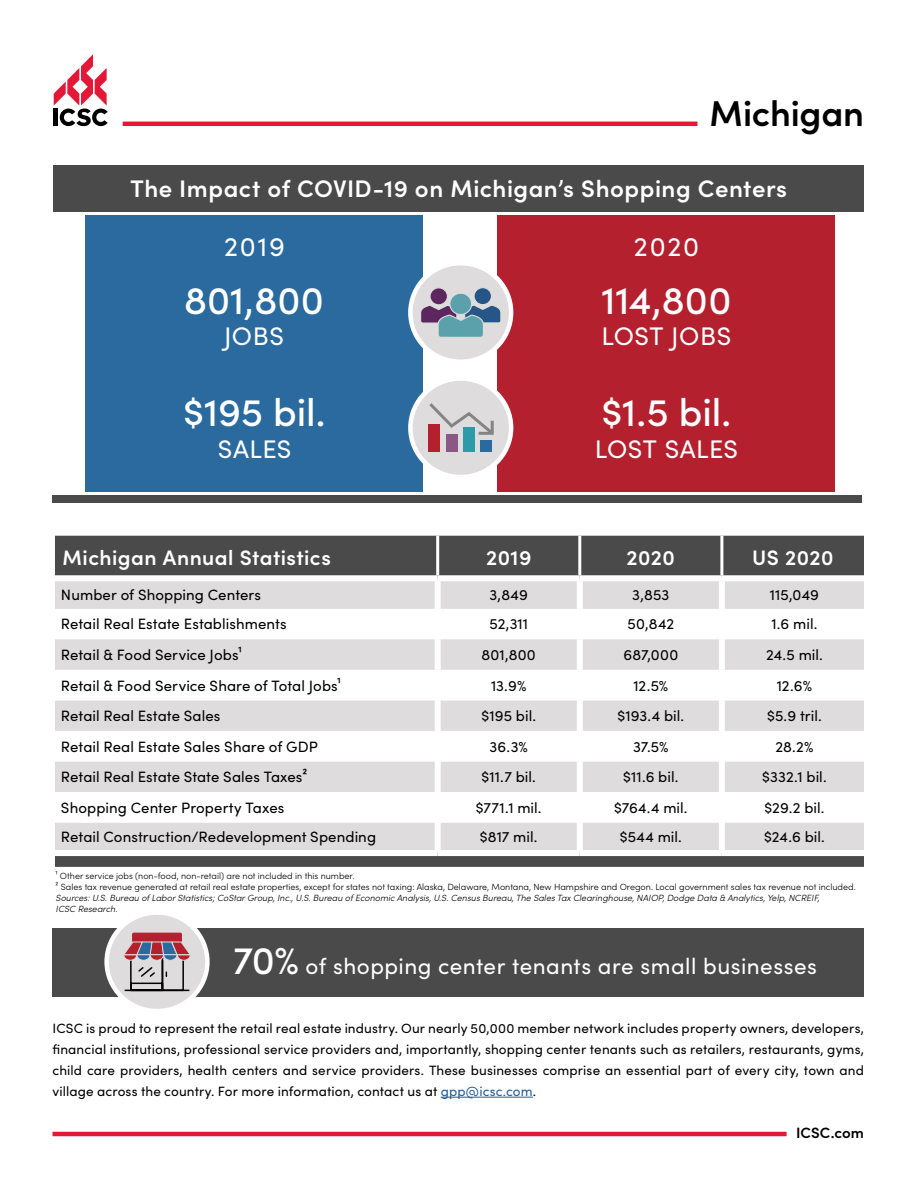
<style>
.page{position:relative;width:918px;height:1188px;background:#fff}
.page>*{position:absolute;margin:0;border:0;box-sizing:border-box;transform-origin:0 0}
.t1{font:500 39px "Sofia Pro";color:#fff}
.t2{font:600 36px "Sofia Pro";letter-spacing:-.005em;color:#000}
.t3{font:27px "Sofia Pro";letter-spacing:.065em;color:#fff}
.t4{font:25.5px "Sofia Pro";letter-spacing:.02em;color:#fff}
.t5{font:600 24px "Sofia Pro";letter-spacing:.02em;color:#fff}
.t6{font:22.5px "Sofia Pro";letter-spacing:.02em;color:#fff}
.t7{font:600 21px "Sofia Pro";letter-spacing:.02em;color:#fff}
.t8{font:15px "Sofia Pro";letter-spacing:.005em;color:#000}
.t9{font:600 15px "Sofia Pro";letter-spacing:.005em;color:#000}
.t10{font:13.5px/21px "Sofia Pro";letter-spacing:.01em;color:#000;text-align:justify}
.t11{font:300 9px/10.8px "Sofia Pro";color:#000}
.t12{font:italic 300 9px/10.8px "Sofia Pro";color:#000}
.s1{font-weight:500;font-size:39px}
.s2{color:#215e9e}
</style>
<div class="page">
<div style="left:52px;top:929px;width:812px;height:68px;background:#4a4a4b"></div>
<hr style="left:441px;top:1097px;width:92px;height:1px;background:#215e9e">
<div style="left:107px;top:913px;width:100px;height:98px;background:#dedcdc;border-radius:50%"></div>
<div style="left:104px;top:910px;width:106px;height:103px;border:4px solid #fff;border-radius:50%"></div>
<div style="left:133px;top:933px;width:48px;height:9px;background:#b5202e"></div>
<div style="left:132px;top:933px;width:50px;height:9px;border:1px solid #b5202e"></div>
<svg style="left:123px;top:942px;width:67px;height:50px"></svg>
<div style="left:55px;top:536px;width:809px;height:331px;background:#4a4a4b"></div>
<svg style="left:55px;top:581px;width:809px;height:269px;fill:#dedcdc"></svg>
<svg style="left:55px;top:670px;width:809px;height:153px"></svg>
<div style="left:435px;top:581px;width:6px;height:28px;background:#fff"></div>
<div style="left:577px;top:581px;width:6px;height:28px;background:#fff"></div>
<div style="left:435px;top:609px;width:6px;height:30px;background:#fff"></div>
<div style="left:577px;top:609px;width:6px;height:30px;background:#fff"></div>
<div style="left:435px;top:639px;width:6px;height:31px;background:#fff"></div>
<div style="left:577px;top:639px;width:6px;height:31px;background:#fff"></div>
<div style="left:435px;top:670px;width:6px;height:30px;background:#fff"></div>
<div style="left:577px;top:670px;width:6px;height:30px;background:#fff"></div>
<div style="left:435px;top:700px;width:6px;height:31px;background:#fff"></div>
<div style="left:577px;top:700px;width:6px;height:31px;background:#fff"></div>
<div style="left:435px;top:731px;width:6px;height:30px;background:#fff"></div>
<div style="left:577px;top:731px;width:6px;height:30px;background:#fff"></div>
<div style="left:435px;top:761px;width:6px;height:31px;background:#fff"></div>
<div style="left:577px;top:761px;width:6px;height:31px;background:#fff"></div>
<div style="left:435px;top:792px;width:6px;height:31px;background:#fff"></div>
<div style="left:577px;top:792px;width:6px;height:31px;background:#fff"></div>
<div style="left:435px;top:823px;width:6px;height:27px;background:#fff"></div>
<div style="left:577px;top:823px;width:6px;height:27px;background:#fff"></div>
<div style="left:719px;top:581px;width:6px;height:28px;background:#fff"></div>
<div style="left:719px;top:609px;width:6px;height:30px;background:#fff"></div>
<div style="left:719px;top:639px;width:6px;height:31px;background:#fff"></div>
<div style="left:719px;top:670px;width:6px;height:30px;background:#fff"></div>
<div style="left:719px;top:700px;width:6px;height:31px;background:#fff"></div>
<div style="left:719px;top:731px;width:6px;height:30px;background:#fff"></div>
<div style="left:719px;top:761px;width:6px;height:31px;background:#fff"></div>
<div style="left:719px;top:792px;width:6px;height:31px;background:#fff"></div>
<div style="left:719px;top:823px;width:6px;height:27px;background:#fff"></div>
<hr style="left:436px;top:536px;width:3px;height:39px;background:#fff">
<hr style="left:578px;top:536px;width:3px;height:39px;background:#fff">
<hr style="left:720px;top:536px;width:3px;height:39px;background:#fff">
<div style="left:55px;top:575px;width:383px;height:6px;background:#fff"></div>
<div style="left:438px;top:575px;width:142px;height:6px;background:#fff"></div>
<div style="left:580px;top:575px;width:142px;height:6px;background:#fff"></div>
<div style="left:722px;top:575px;width:142px;height:6px;background:#fff"></div>
<div style="left:55px;top:850px;width:383px;height:6px;background:#fff"></div>
<div style="left:438px;top:850px;width:142px;height:6px;background:#fff"></div>
<div style="left:580px;top:850px;width:142px;height:6px;background:#fff"></div>
<div style="left:722px;top:850px;width:142px;height:6px;background:#fff"></div>
<div style="left:52px;top:495px;width:810px;height:8px;background:#4a4a4b"></div>
<div style="left:85px;top:215px;width:338px;height:276px;background:#2a6a9e"></div>
<div style="left:498px;top:215px;width:337px;height:276px;background:#b5202e"></div>
<div style="left:410px;top:263px;width:101px;height:99px;background:#dedcdc;border-radius:50%"></div>
<div style="left:408px;top:261px;width:105px;height:103px;border:4px solid #fff;border-radius:50%"></div>
<div style="left:429px;top:287px;width:19px;height:18px;background:#5c265f;border:1px solid #dedcdc;border-radius:50%"></div>
<div style="left:473px;top:287px;width:19px;height:18px;background:#255687;border:1px solid #dedcdc;border-radius:50%"></div>
<div style="left:449px;top:293px;width:23px;height:22px;background:#5aa1ac;border:1px solid #dedcdc;border-radius:50%"></div>
<svg style="left:419px;top:304px;width:83px;height:35px"></svg>
<div style="left:410px;top:379px;width:101px;height:98px;background:#dedcdc;border-radius:50%"></div>
<div style="left:408px;top:376px;width:105px;height:103px;border:4px solid #fff;border-radius:50%"></div>
<div style="left:481px;top:440px;width:11px;height:12px;background:#2a6a9e"></div>
<div style="left:463px;top:428px;width:12px;height:24px;background:#2b9ba9"></div>
<div style="left:428px;top:424px;width:12px;height:28px;background:#b5202e"></div>
<div style="left:446px;top:434px;width:11px;height:18px;background:#8b5885"></div>
<svg style="left:429px;top:403px;width:65px;height:34px"></svg>
<div style="left:54px;top:165px;width:810px;height:47px;background:#4a4a4b"></div>
<svg style="left:54px;top:54px;width:54px;height:72px"></svg>
<hr style="left:52px;top:1132px;width:735px;height:4px;background:#e31837">
<hr style="left:123px;top:122px;width:575px;height:4px;background:#e31837">
<h2 class="t2" style="left:710px;top:86px;width:156px">Michigan</h2>
<h3 class="t5" style="left:130px;top:170px;width:658px">The Impact of COVID-19 on Michigan’s Shopping Centers</h3>
<h3 class="t3" style="left:224px;top:227px;width:62px">2019</h3>
<h3 class="t3" style="left:634px;top:227px;width:67px">2020</h3>
<h1 class="t1" style="left:184px;top:271px;width:141px">801,800</h1>
<h3 class="t4" style="left:224px;top:318px;width:62px">JOBS</h3>
<h1 class="t1" style="left:601px;top:271px;width:131px">114,800</h1>
<h3 class="t4" style="left:602px;top:318px;width:131px">LOST JOBS</h3>
<h1 class="t1" style="left:184px;top:384px;width:144px">$195 bil.</h1>
<h3 class="t4" style="left:218px;top:430px;width:75px">SALES</h3>
<h1 class="t1" style="left:602px;top:384px;width:131px">$1.5 bil.</h1>
<h3 class="t4" style="left:595px;top:430px;width:145px">LOST SALES</h3>
<h3 class="t7" style="left:62px;top:541px;width:270px">Michigan Annual Statistics</h3>
<h3 class="t7" style="left:486px;top:541px;width:47px">2019</h3>
<h3 class="t7" style="left:627px;top:541px;width:50px">2020</h3>
<h3 class="t7" style="left:752px;top:541px;width:83px">US 2020</h3>
<p class="t8" style="left:61px;top:584px;width:202px">Number of Shopping Centers</p>
<p class="t8" style="left:490px;top:584px;width:40px">3,849</p>
<p class="t8" style="left:632px;top:584px;width:39px">3,853</p>
<p class="t8" style="left:770px;top:584px;width:51px">115,049</p>
<p class="t8" style="left:61px;top:613px;width:227px">Retail Real Estate Establishments</p>
<p class="t8" style="left:489px;top:613px;width:40px">52,311</p>
<p class="t8" style="left:628px;top:613px;width:48px">50,842</p>
<p class="t8" style="left:771px;top:613px;width:48px">1.6 mil.</p>
<p class="t8" style="left:61px;top:644px;width:182px">Retail &amp; Food Service Jobs¹</p>
<p class="t8" style="left:482px;top:644px;width:56px">801,800</p>
<p class="t8" style="left:623px;top:644px;width:56px">687,000</p>
<p class="t8" style="left:766px;top:644px;width:58px">24.5 mil.</p>
<p class="t8" style="left:61px;top:674px;width:281px">Retail &amp; Food Service Share of Total Jobs¹</p>
<p class="t8" style="left:491px;top:674px;width:37px">13.9%</p>
<p class="t8" style="left:633px;top:674px;width:37px">12.5%</p>
<p class="t8" style="left:777px;top:674px;width:37px">12.6%</p>
<p class="t8" style="left:61px;top:705px;width:161px">Retail Real Estate Sales</p>
<p class="t8" style="left:481px;top:705px;width:56px">$195 bil.</p>
<p class="t8" style="left:618px;top:705px;width:68px">$193.4 bil.</p>
<p class="t8" style="left:767px;top:705px;width:56px">$5.9 tril.</p>
<p class="t8" style="left:61px;top:735px;width:258px">Retail Real Estate Sales Share of GDP</p>
<p class="t8" style="left:490px;top:735px;width:40px">36.3%</p>
<p class="t8" style="left:633px;top:735px;width:37px">37.5%</p>
<p class="t8" style="left:775px;top:735px;width:39px">28.2%</p>
<p class="t8" style="left:61px;top:766px;width:248px">Retail Real Estate State Sales Taxes²</p>
<p class="t8" style="left:482px;top:766px;width:56px">$11.7 bil.</p>
<p class="t8" style="left:623px;top:766px;width:57px">$11.6 bil.</p>
<p class="t8" style="left:762px;top:766px;width:66px">$332.1 bil.</p>
<p class="t8" style="left:61px;top:796px;width:225px">Shopping Center Property Taxes</p>
<p class="t8" style="left:476px;top:796px;width:67px">$771.1 mil.</p>
<p class="t8" style="left:614px;top:796px;width:75px">$764.4 mil.</p>
<p class="t8" style="left:764px;top:796px;width:62px">$29.2 bil.</p>
<p class="t8" style="left:61px;top:825px;width:317px">Retail Construction/Redevelopment Spending</p>
<p class="t8" style="left:480px;top:825px;width:59px">$817 mil.</p>
<p class="t8" style="left:620px;top:825px;width:64px">$544 mil.</p>
<p class="t8" style="left:764px;top:825px;width:62px">$24.6 bil.</p>
<p class="t11" style="left:56px;top:870px;width:802px">¹ Other service jobs (non-food, non-retail) are not included in this number.<br>² Sales tax revenue generated at retail real estate properties, except for states not taxing: Alaska, Delaware, Montana, New Hampshire and Oregon. Local government sales tax revenue not included.</p>
<p class="t12" style="left:56px;top:892px;width:765px">Sources: U.S. Bureau of Labor Statistics; CoStar Group, Inc., U.S. Bureau of Economic Analysis, U.S. Census Bureau, The Sales Tax Clearinghouse, NAIOP, Dodge Data &amp; Analytics, Yelp, NCREIF,<br>ICSC Research.</p>
<h3 class="t6" style="left:233px;top:950px;width:585px"><span class="s1">70%</span> of shopping center tenants are small businesses</h3>
<p class="t10" style="left:52px;top:1017px;width:813px">ICSC is proud to represent the retail real estate industry. Our nearly 50,000 member network includes property owners, developers, financial institutions, professional service providers and, importantly, shopping center tenants such as retailers, restaurants, gyms, child care providers, health centers and service providers. These businesses comprise an essential part of every city, town and village across the country. For more information, contact us at <span class="s2">gpp@icsc.com</span>.</p>
<p class="t9" style="left:796px;top:1121px;width:69px">ICSC.com</p>
</div>
